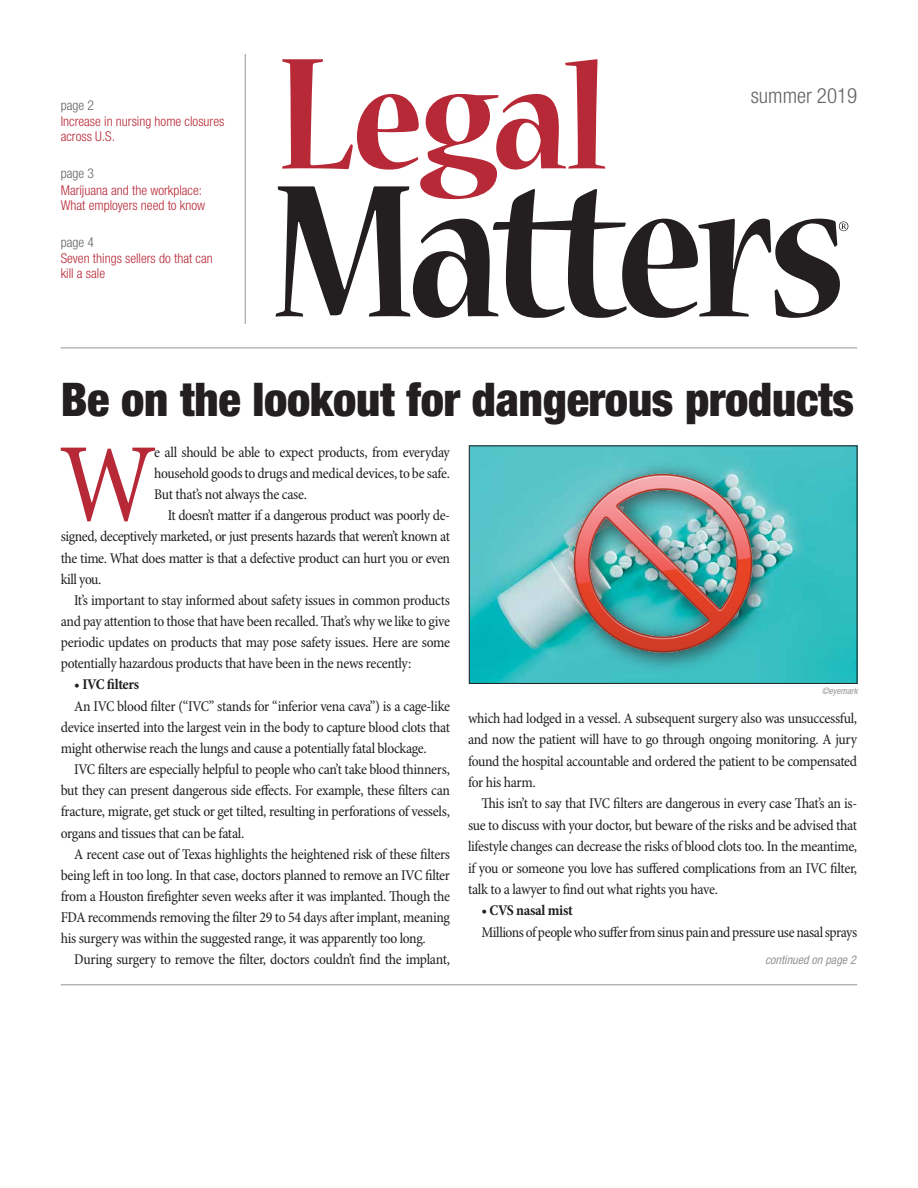
<style>
.page{position:relative;width:918px;height:1188px;background:#fff}
.page>*{position:absolute;margin:0;border:0;box-sizing:border-box;transform-origin:0 0}
.t1{font:condensed 113.1px "Minion Pro";color:#b82937}
.Story_Title_-_large{font:900 condensed 46.5px "Helvetica Neue LT Std";letter-spacing:-.005em;color:#231f20}
.t2{font:300 condensed 21px "Helvetica Neue LT Std";color:#636466}
.t3{font:condensed 15px/21.1px "Minion Pro";letter-spacing:-.025em;color:#231f20;text-align:justify}
.t4{font:700 condensed 15px "Minion Pro";letter-spacing:-.02em;color:#231f20}
.TOC_-_title_BLUE{font:300 condensed 13.5px/15px "Helvetica Neue LT Std";color:#b82937}
.TOC_-_Page{font:300 condensed 13.5px "Helvetica Neue LT Std";color:#636466}
.TOC_-_title_BLUE-2{font:italic condensed 12px "Helvetica Neue LT Std";color:#939598}
.TOC_-_title_BLUE-3{font:italic condensed 9px "Helvetica Neue LT Std";color:#939598}
</style>
<div class="page">
<svg style="left:276px;top:186px;width:572px;height:132px"></svg>
<svg style="left:282px;top:59px;width:323px;height:140px"></svg>
<hr style="left:245px;top:54px;width:1px;height:270px;background:#939598">
<hr style="left:61px;top:348px;width:796px;height:1px;background:#939598">
<hr style="left:61px;top:984px;width:796px;height:1px;background:#939598">
<img style="left:471px;top:448px;width:384px;height:234px">
<div style="left:469px;top:446px;width:388px;height:238px;border:1px solid #231f20"></div>
<img style="left:546px;top:447px;width:233px;height:233px">
<p class="TOC_-_Page" style="left:61px;top:97px;width:35px">page 2</p>
<p class="TOC_-_title_BLUE" style="left:61px;top:114px;width:165px">Increase in nursing home closures across U.S.</p>
<p class="TOC_-_Page" style="left:61px;top:166px;width:35px">page 3</p>
<p class="TOC_-_title_BLUE" style="left:61px;top:182px;width:146px">Marijuana and the workplace:<br>What employers need to know</p>
<p class="TOC_-_Page" style="left:61px;top:234px;width:35px">page 4</p>
<p class="TOC_-_title_BLUE" style="left:61px;top:251px;width:154px">Seven things sellers do that can kill a sale</p>
<h3 class="t2" style="left:751px;top:84px;width:108px">summer 2019</h3>
<p class="Story_Title_-_large" style="left:61px;top:371px;width:795px">Be on the lookout for dangerous products</p>
<p class="t1" style="left:59px;top:417px;width:99px">W</p>
<p class="t3" style="left:154px;top:443px;width:297px">e all should be able to expect products, from everyday household goods to drugs and medical devices, to be safe.<br>But that’s not always the case.</p>
<p class="t3" style="left:61px;top:506px;width:391px;text-indent:107px">It doesn’t matter if a dangerous product was poorly de&shy;signed, deceptively marketed, or just presents hazards that weren’t known at the time. What does matter is that a defective product can hurt you or even kill you.</p>
<p class="t3" style="left:61px;top:590px;width:391px;text-indent:14px">It’s important to stay informed about safety issues in common products and pay attention to those that have been recalled. That’s why we like to give periodic updates on products that may pose safety issues. Here are some potentially hazardous products that have been in the news recently:</p>
<p class="t4" style="left:74px;top:674px;width:67px">• IVC filters</p>
<p class="t3" style="left:61px;top:696px;width:391px;text-indent:14px">An IVC blood filter (“IVC” stands for “inferior vena cava”) is a cage-like device inserted into the largest vein in the body to capture blood clots that might otherwise reach the lungs and cause a potentially fatal blockage.</p>
<p class="t3" style="left:61px;top:759px;width:391px;text-indent:14px">IVC filters are especially helpful to people who can’t take blood thinners, but they can present dangerous side effects. For example, these filters can fracture, migrate, get stuck or get tilted, resulting in perforations of vessels, organs and tissues that can be fatal.</p>
<p class="t3" style="left:61px;top:844px;width:391px;text-indent:14px">A recent case out of Texas highlights the heightened risk of these filters being left in too long. In that case, doctors planned to remove an IVC filter from a Houston firefighter seven weeks after it was implanted. Though the FDA recommends removing the filter 29 to 54 days after implant, meaning his surgery was within the suggested range, it was apparently too long.</p>
<p class="t3" style="left:74px;top:950px;width:377px">During surgery to remove the filter, doctors couldn’t find the implant,</p>
<p class="TOC_-_title_BLUE-3" style="left:822px;top:685px;width:37px">©eyemark</p>
<p class="t3" style="left:468px;top:708px;width:391px">which had lodged in a vessel. A subsequent surgery also was unsuccessful, and now the patient will have to go through ongoing monitoring. A jury found the hospital accountable and ordered the patient to be compensated for his harm.</p>
<p class="t3" style="left:468px;top:793px;width:391px;text-indent:14px">This isn’t to say that IVC filters are dangerous in every case That’s an is&shy;sue to discuss with your doctor, but beware of the risks and be advised that lifestyle changes can decrease the risks of blood clots too. In the meantime, if you or someone you love has suffered complications from an IVC filter, talk to a lawyer to find out what rights you have.</p>
<p class="t4" style="left:482px;top:900px;width:93px">• CVS nasal mist</p>
<p class="t3" style="left:482px;top:922px;width:377px">Millions of people who suffer from sinus pain and pressure use nasal sprays</p>
<p class="TOC_-_title_BLUE-2" style="left:765px;top:953px;width:92px">continued on page 2</p>
</div>
